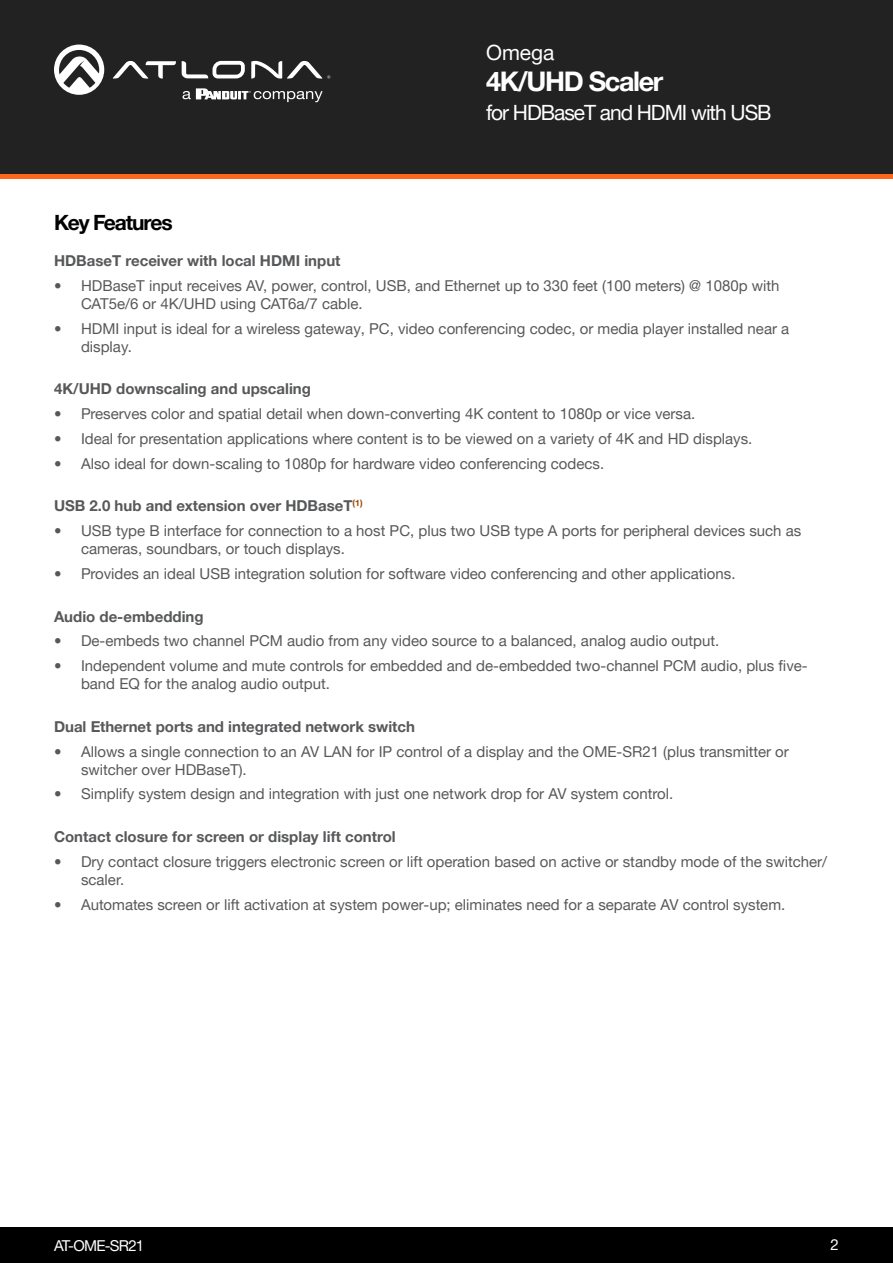
<style>
.page{position:relative;width:893px;height:1263px;background:#fff}
.page>*{position:absolute;margin:0;border:0;box-sizing:border-box;transform-origin:0 0}
.t1{font:700 27px "Helvetica Neue LTW1 G";letter-spacing:-.05em;color:#fff}
.t2{font:21px "Helvetica Neue LTW1 G";letter-spacing:-.05em;color:#fff}
.Product_Type_First_Page{font:700 21px "Helvetica Neue LTW1 G";letter-spacing:-.05em;color:#000}
.t3{font:15px/18px "Helvetica Neue LTW1 G";color:#57585a}
.General_Text_Bold_Warranty{font:700 15px "Helvetica Neue LTW1 G";color:#57585a}
.Bullets{font:700 15px "Helvetica Neue LTW1 G";color:#57585a}
.t4{font:15px "Helvetica Neue LTW1 G";letter-spacing:-.05em;color:#fff}
</style>
<div class="page">
<div style="left:0;top:0;width:893px;height:174px;background:#222"></div>
<hr style="left:0;top:174px;width:893px;height:4px;background:#ff661c">
<div style="left:0;top:1227px;width:893px;height:36px;background:#000"></div>
<svg style="left:182px;top:61px;width:63px;height:17px"></svg>
<svg style="left:113px;top:61px;width:63px;height:18px"></svg>
<svg style="left:251px;top:61px;width:79px;height:18px"></svg>
<svg style="left:54px;top:45px;width:50px;height:50px"></svg>
<svg style="left:183px;top:88px;width:140px;height:14px"></svg>
<h2 class="t2" style="left:486px;top:39px;width:70px">Omega</h2>
<h1 class="t1" style="left:486px;top:65px;width:179px">4K/UHD Scaler</h1>
<h2 class="t2" style="left:486px;top:99px;width:287px">for HDBaseT and HDMI with USB</h2>
<p class="Product_Type_First_Page" style="left:54px;top:209px;width:120px">Key Features</p>
<p class="General_Text_Bold_Warranty" style="left:54px;top:251px;width:288px">HDBaseT receiver with local HDMI input</p>
<p class="t3" style="left:81px;top:276px;width:700px;text-indent:-27px">• HDBaseT input receives AV, power, control, USB, and Ethernet up to 330 feet (100 meters) @ 1080p with<br>CAT5e/6 or 4K/UHD using CAT6a/7 cable.</p>
<p class="t3" style="left:81px;top:319px;width:710px;text-indent:-27px">• HDMI input is ideal for a wireless gateway, PC, video conferencing codec, or media player installed near a display.</p>
<p class="General_Text_Bold_Warranty" style="left:54px;top:380px;width:258px">4K/UHD downscaling and upscaling</p>
<p class="t3" style="left:54px;top:405px;width:643px">• Preserves color and spatial detail when down-converting 4K content to 1080p or vice versa.</p>
<p class="t3" style="left:54px;top:429px;width:700px">• Ideal for presentation applications where content is to be viewed on a variety of 4K and HD displays.</p>
<p class="t3" style="left:54px;top:454px;width:552px">• Also ideal for down-scaling to 1080p for hardware video conferencing codecs.</p>
<p class="General_Text_Bold_Warranty" style="left:54px;top:497px;width:310px">USB 2.0 hub and extension over HDBaseT<sup>(1)</sup></p>
<p class="t3" style="left:81px;top:522px;width:722px;text-indent:-27px">• USB type B interface for connection to a host PC, plus two USB type A ports for peripheral devices such as cameras, soundbars, or touch displays.</p>
<p class="t3" style="left:54px;top:564px;width:683px">• Provides an ideal USB integration solution for software video conferencing and other applications.</p>
<p class="Bullets" style="left:54px;top:607px;width:151px">Audio de-embedding</p>
<p class="t3" style="left:54px;top:632px;width:667px">• De-embeds two channel PCM audio from any video source to a balanced, analog audio output.</p>
<p class="t3" style="left:81px;top:657px;width:728px;text-indent:-27px">• Independent volume and mute controls for embedded and de-embedded two-channel PCM audio, plus five&shy;band EQ for the analog audio output.</p>
<p class="General_Text_Bold_Warranty" style="left:54px;top:717px;width:363px">Dual Ethernet ports and integrated network switch</p>
<p class="t3" style="left:81px;top:742px;width:709px;text-indent:-27px">• Allows a single connection to an AV LAN for IP control of a display and the OME-SR21 (plus transmitter or switcher over HDBaseT).</p>
<p class="t3" style="left:54px;top:785px;width:621px">• Simplify system design and integration with just one network drop for AV system control.</p>
<p class="General_Text_Bold_Warranty" style="left:54px;top:827px;width:343px">Contact closure for screen or display lift control</p>
<p class="t3" style="left:81px;top:852px;width:748px;text-indent:-27px">• Dry contact closure triggers electronic screen or lift operation based on active or standby mode of the switcher/ scaler.</p>
<p class="t3" style="left:54px;top:895px;width:733px">• Automates screen or lift activation at system power-up; eliminates need for a separate AV control system.</p>
<p class="t4" style="left:54px;top:1236px;width:92px">AT-OME-SR21</p>
<p class="t4" style="left:831px;top:1235px;width:10px">2</p>
</div>
